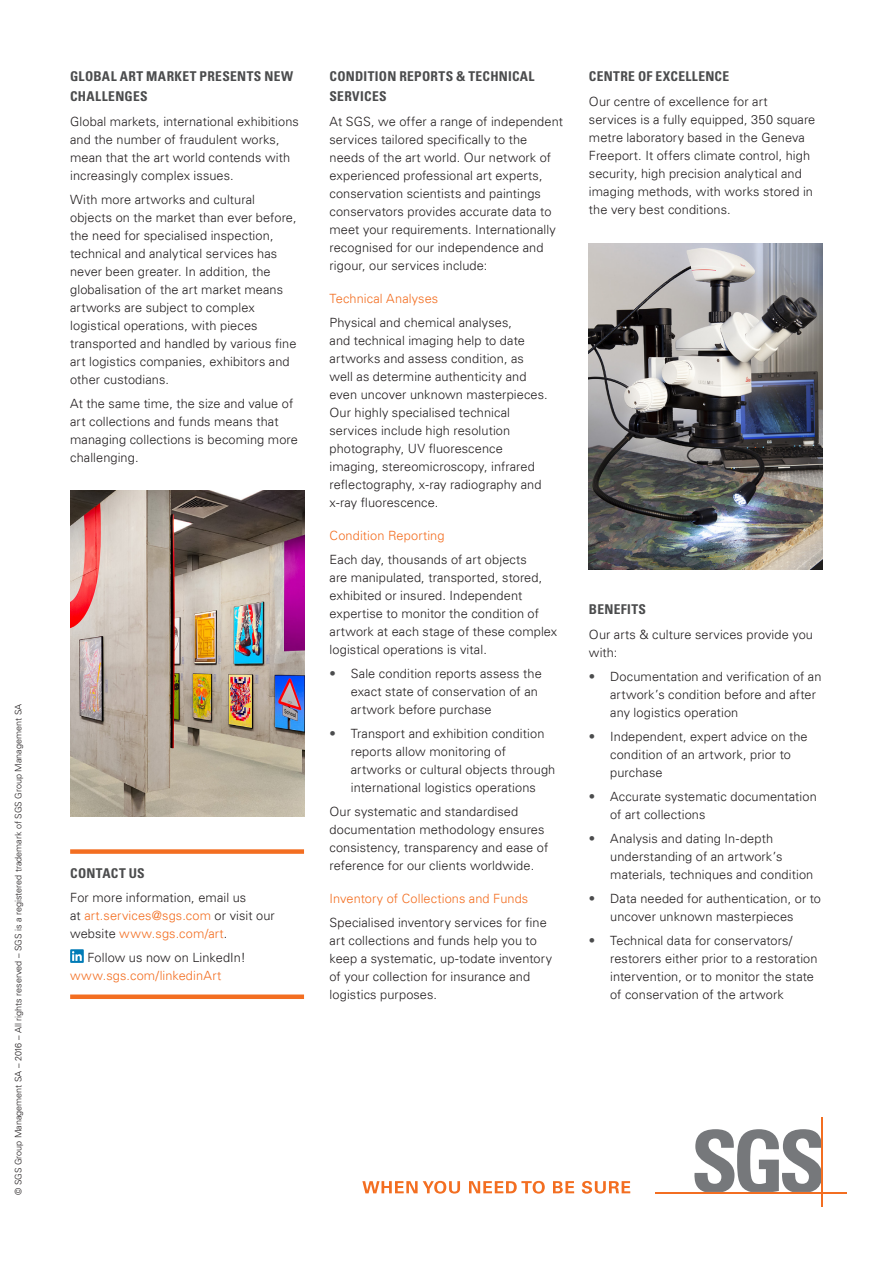
<style>
.page{position:relative;width:893px;height:1263px;background:#fff}
.page>*{position:absolute;margin:0;border:0;box-sizing:border-box;transform-origin:0 0}
.Subheading{font:700 condensed 13.5px/20.2px "Univers LT";letter-spacing:.025em;color:#4b4c4d}
.Date{font:700 condensed 13.5px "Univers LT";letter-spacing:.02em;color:#4b4c4d}
.Body_Text{font:300 12.75px/18px "Univers LT";letter-spacing:.01em;color:#231f20}
.Date-2{font:300 12.75px/18px "Univers LT";letter-spacing:.01em;color:#231f20}
.Body_Text-2{font:300 12.75px "Univers LT";letter-spacing:.01em;color:#f36e21}
.Date-3{font:300 12.75px/18px "Univers LT";letter-spacing:.01em;color:#f36e21}
.t1{font:300 9px "Univers LT";color:#231f20}
.s1{color:#f36e21}
.s2{color:#231f20}
.s3{color:#4b4c4d}
</style>
<div class="page">
<svg style="left:362px;top:1181px;width:98px;height:12px"></svg>
<svg style="left:469px;top:1181px;width:76px;height:12px"></svg>
<svg style="left:553px;top:1181px;width:21px;height:12px"></svg>
<svg style="left:582px;top:1181px;width:48px;height:12px"></svg>
<svg style="left:694px;top:1129px;width:128px;height:63px"></svg>
<hr style="left:656px;top:1192px;width:191px;height:1px;background:#f36e21">
<hr style="left:822px;top:1117px;width:1px;height:89px;background:#f36e21">
<img style="left:70px;top:491px;width:234px;height:325px">
<img style="left:589px;top:244px;width:234px;height:326px">
<div style="left:70px;top:949px;width:14px;height:14px;background:#007bb6"></div>
<svg style="left:72px;top:951px;width:10px;height:10px"></svg>
<div style="left:70px;top:849px;width:234px;height:5px;background:#f36e21"></div>
<div style="left:70px;top:994px;width:234px;height:5px;background:#f36e21"></div>
<p class="t1" style="left:13px;top:1195px;width:492px;rotate:-90deg">© SGS Group Management SA – 2016 – All rights reserved – SGS is a registered trademark of SGS Group Management SA</p>
<p class="Subheading" style="left:70px;top:66px;width:224px">GLOBAL ART MARKET PRESENTS NEW<br>CHALLENGES</p>
<p class="Body_Text" style="left:70px;top:112px;width:230px">Global markets, international exhibitions and the number of fraudulent works, mean that the art world contends with increasingly complex issues.</p>
<p class="Body_Text" style="left:70px;top:190px;width:228px">With more artworks and cultural objects on the market than ever before, the need for specialised inspection, technical and analytical services has never been greater. In addition, the globalisation of the art market means artworks are subject to complex logistical operations, with pieces transported and handled by various fine art logistics companies, exhibitors and other custodians.</p>
<p class="Body_Text" style="left:70px;top:394px;width:229px">At the same time, the size and value of art collections and funds means that managing collections is becoming more challenging.</p>
<p class="Date" style="left:70px;top:865px;width:76px">CONTACT US</p>
<p class="Date-2" style="left:70px;top:888px;width:206px">For more information, email us<br>at <span class="s1">art.services@sgs.com</span> or visit our website <span class="s1">www.sgs.com/art</span>.</p>
<p class="Date-3" style="left:70px;top:948px;width:177px;text-indent:17px"><span class="s2">Follow us now on LinkedIn! </span>www.sgs.com/linkedinArt</p>
<p class="Subheading" style="left:330px;top:66px;width:207px">CONDITION REPORTS &amp; TECHNICAL<br>SERVICES</p>
<p class="Body_Text" style="left:330px;top:112px;width:235px">At SGS, we offer a range of independent services tailored specifically to the needs of the art world. Our network of experienced professional art experts, conservation scientists and paintings conservators provides accurate data to meet your requirements. Internationally recognised for our independence and rigour, our services include:</p>
<p class="Body_Text-2" style="left:330px;top:291px;width:110px">Technical Analyses</p>
<p class="Body_Text" style="left:330px;top:313px;width:220px">Physical and chemical analyses,<br>and technical imaging help to date artworks and assess condition, as well as determine authenticity and even uncover unknown masterpieces.<br>Our highly specialised technical services include high resolution photography, UV fluorescence imaging, stereomicroscopy, infrared reflectography, x-ray radiography and x-ray fluorescence.</p>
<p class="Body_Text-2" style="left:330px;top:528px;width:117px">Condition Reporting</p>
<p class="Body_Text" style="left:330px;top:550px;width:229px">Each day, thousands of art objects<br>are manipulated, transported, stored, exhibited or insured. Independent expertise to monitor the condition of artwork at each stage of these complex logistical operations is vital.</p>
<p class="Body_Text" style="left:351px;top:664px;width:192px;text-indent:-21px"><span class="s3">•</span> Sale condition reports assess the exact state of conservation of an artwork before purchase</p>
<p class="Body_Text" style="left:351px;top:724px;width:206px;text-indent:-21px"><span class="s3">•</span> Transport and exhibition condition reports allow monitoring of artworks or cultural objects through international logistics operations</p>
<p class="Body_Text" style="left:330px;top:802px;width:220px">Our systematic and standardised documentation methodology ensures consistency, transparency and ease of reference for our clients worldwide.</p>
<p class="Body_Text-2" style="left:330px;top:891px;width:200px">Inventory of Collections and Funds</p>
<p class="Body_Text" style="left:330px;top:913px;width:224px">Specialised inventory services for fine art collections and funds help you to keep a systematic, up-todate inventory of your collection for insurance and logistics purposes.</p>
<p class="Subheading" style="left:589px;top:66px;width:142px">CENTRE OF EXCELLENCE</p>
<p class="Body_Text" style="left:589px;top:92px;width:228px">Our centre of excellence for art services is a fully equipped, 350 square metre laboratory based in the Geneva Freeport. It offers climate control, high security, high precision analytical and imaging methods, with works stored in the very best conditions.</p>
<p class="Subheading" style="left:589px;top:599px;width:59px">BENEFITS</p>
<p class="Body_Text" style="left:589px;top:625px;width:226px">Our arts &amp; culture services provide you with:</p>
<p class="Body_Text" style="left:610px;top:667px;width:213px;text-indent:-21px"><span class="s3">•</span> Documentation and verification of an artwork’s condition before and after any logistics operation</p>
<p class="Body_Text" style="left:610px;top:727px;width:199px;text-indent:-21px"><span class="s3">•</span> Independent, expert advice on the condition of an artwork, prior to purchase</p>
<p class="Body_Text" style="left:610px;top:787px;width:208px;text-indent:-21px"><span class="s3">•</span> Accurate systematic documentation of art collections</p>
<p class="Body_Text" style="left:610px;top:829px;width:205px;text-indent:-21px"><span class="s3">•</span> Analysis and dating In-depth understanding of an artwork’s materials, techniques and condition</p>
<p class="Body_Text" style="left:589px;top:889px;width:234px;text-align:center"><span class="s3">•</span> Data needed for authentication, or to uncover unknown masterpieces</p>
<p class="Body_Text" style="left:610px;top:931px;width:209px;text-indent:-21px"><span class="s3">•</span> Technical data for conservators/ restorers either prior to a restoration intervention, or to monitor the state of conservation of the artwork</p>
</div>
